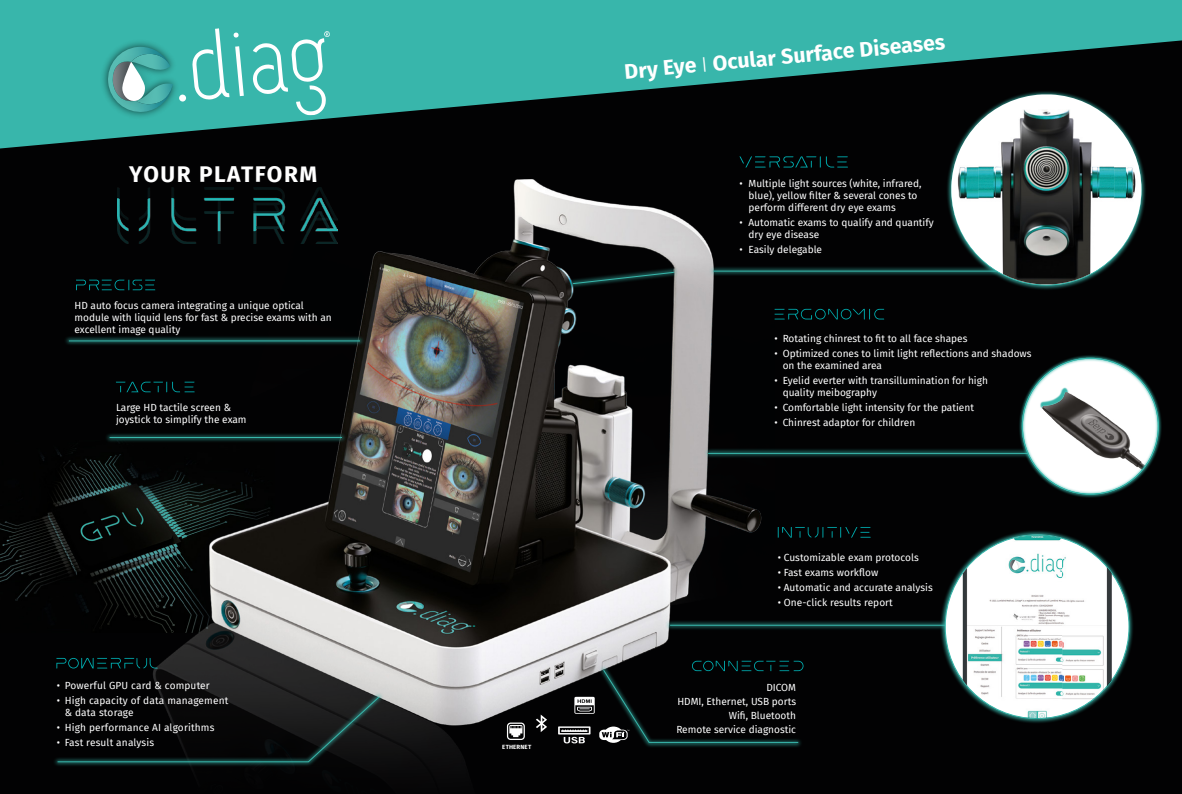
<style>
.page{position:relative;width:1182px;height:794px;background:#fff}
.page>*{position:absolute;margin:0;border:0;box-sizing:border-box;transform-origin:0 0}
.t1{font:700 22.5px "Fira Sans";letter-spacing:.07em;color:#fff}
.t2{font:700 21.2px "Fira Sans";color:#fff}
.t3{font:10.1px/12.1px "Fira Sans";color:#fff}
.t4{font:700 6.1px "Fira Sans";letter-spacing:.025em;color:#fff}
.s1{font-weight:300}
</style>
<div class="page">
<div style="left:0;top:0;width:1181px;height:794px;background:#020203"></div>
<svg style="left:739px;top:156px;width:108px;height:11px"></svg>
<svg style="left:56px;top:658px;width:65px;height:10px"></svg>
<svg style="left:0;top:0;width:1181px;height:148px;fill:#38b6ab"></svg>
<div style="left:93px;top:32px;width:94px;height:95px;background:#38b6ab"></div>
<img style="left:102px;top:43px;width:63px;height:77px">
<svg style="left:106px;top:47px;width:67px;height:66px;background:#5aaea8"></svg>
<svg style="left:179px;top:94px;width:7px;height:8px"></svg>
<svg style="left:192px;top:28px;width:52px;height:72px;background:#63c5bd"></svg>
<svg style="left:253px;top:31px;width:77px;height:84px;background:#5dc3ba"></svg>
<svg style="left:774px;top:309px;width:110px;height:10px"></svg>
<img style="left:0;top:452px;width:122px;height:174px">
<img style="left:122px;top:161px;width:652px;height:606px">
<div style="left:53px;top:692px;width:331px;height:75px;background:#38b6ab;opacity:.75"></div>
<svg style="left:57px;top:696px;width:323px;height:66px"></svg>
<div style="left:708px;top:265px;width:292px;height:11px;background:#38b6ab;opacity:.75"></div>
<hr style="left:713px;top:271px;width:283px;height:1px;background:#38b6ab">
<div style="left:665px;top:619px;width:293px;height:11px;background:#38b6ab;opacity:.75"></div>
<hr style="left:670px;top:625px;width:283px;height:1px;background:#38b6ab">
<div style="left:598px;top:665px;width:205px;height:83px;background:#38b6ab;opacity:.75"></div>
<div style="left:703px;top:448px;width:378px;height:11px;background:#38b6ab;opacity:.75"></div>
<hr style="left:708px;top:453px;width:368px;height:1px;background:#38b6ab">
<div style="left:568px;top:267px;width:110px;height:22px;background:#38b6ab;opacity:.75"></div>
<svg style="left:572px;top:271px;width:102px;height:13px"></svg>
<img style="left:117px;top:187px;width:220px;height:57px">
<div style="left:105px;top:432px;width:242px;height:11px;background:#38b6ab;opacity:.75"></div>
<hr style="left:110px;top:437px;width:232px;height:1px;background:#38b6ab">
<svg style="left:116px;top:382px;width:78px;height:10px"></svg>
<svg style="left:76px;top:280px;width:79px;height:10px"></svg>
<svg style="left:777px;top:527px;width:93px;height:10px"></svg>
<svg style="left:535px;top:714px;width:12px;height:18px"></svg>
<svg style="left:558px;top:661px;width:245px;height:82px"></svg>
<div style="left:939px;top:529px;width:195px;height:195px;background:#38b6ab;opacity:.75"></div>
<div style="left:945px;top:535px;width:183px;height:183px;background:#fff;border-radius:50%"></div>
<img style="left:962px;top:535px;width:100px;height:183px">
<img style="left:1061px;top:538px;width:51px;height:177px">
<div style="left:1018px;top:354px;width:144px;height:144px;background:#38b6ab;opacity:.75"></div>
<svg style="left:507px;top:722px;width:18px;height:18px"></svg>
<div style="left:64px;top:335px;width:301px;height:11px;background:#38b6ab;opacity:.75"></div>
<hr style="left:69px;top:340px;width:291px;height:1px;background:#38b6ab">
<div style="left:945px;top:90px;width:201px;height:201px;background:#38b6ab;opacity:.75"></div>
<img style="left:977px;top:94px;width:137px;height:190px">
<img style="left:951px;top:123px;width:27px;height:133px">
<img style="left:1113px;top:123px;width:28px;height:133px">
<h1 class="t1" style="left:129px;top:155px;width:190px">YOUR PLATFORM</h1>
<p class="t3" style="left:75px;top:299px;width:258px">HD auto focus camera integrating a unique optical module with liquid lens for fast &amp; precise exams with an excellent image quality</p>
<p class="t3" style="left:116px;top:401px;width:132px">Large HD tactile screen &amp; joystick to simplify the exam</p>
<p class="t3" style="left:57px;top:679px;width:155px">• Powerful GPU card &amp; computer</p>
<p class="t3" style="left:65px;top:694px;width:165px;text-indent:-8px">• High capacity of data management &amp; data storage</p>
<p class="t3" style="left:57px;top:721px;width:159px">• High performance AI algorithms</p>
<p class="t3" style="left:57px;top:736px;width:99px">• Fast result analysis</p>
<p class="t4" style="left:502px;top:741px;width:30px">ETHERNET</p>
<h2 class="t2" style="left:623px;top:53px;width:323px;rotate:-5deg">Dry Eye <span class="s1">I</span> Ocular Surface Diseases</h2>
<p class="t3" style="left:748px;top:177px;width:174px;text-indent:-9px">• Multiple light sources (white, infrared, blue), yellow filter &amp; several cones to perform different dry eye exams</p>
<p class="t3" style="left:748px;top:216px;width:187px;text-indent:-9px">• Automatic exams to qualify and quantify dry eye disease</p>
<p class="t3" style="left:739px;top:243px;width:84px">• Easily delegable</p>
<p class="t3" style="left:774px;top:332px;width:194px">• Rotating chinrest to fit to all face shapes</p>
<p class="t3" style="left:782px;top:347px;width:250px;text-indent:-8px">• Optimized cones to limit light reflections and shadows on the examined area</p>
<p class="t3" style="left:782px;top:374px;width:207px;text-indent:-8px">• Eyelid everter with transillumination for high quality meibography</p>
<p class="t3" style="left:774px;top:401px;width:201px">• Comfortable light intensity for the patient</p>
<p class="t3" style="left:774px;top:416px;width:142px">• Chinrest adaptor for children</p>
<p class="t3" style="left:777px;top:551px;width:143px">• Customizable exam protocols</p>
<p class="t3" style="left:777px;top:566px;width:102px">• Fast exams workflow</p>
<p class="t3" style="left:777px;top:581px;width:156px">• Automatic and accurate analysis</p>
<p class="t3" style="left:777px;top:596px;width:117px">• One-click results report</p>
<p class="t3" style="left:676px;top:680px;width:121px;line-height:14.1px;text-align:right">DICOM<br>HDMI, Ethernet, USB ports<br>Wifi, Bluetooth<br>Remote service diagnostic</p>
</div>
